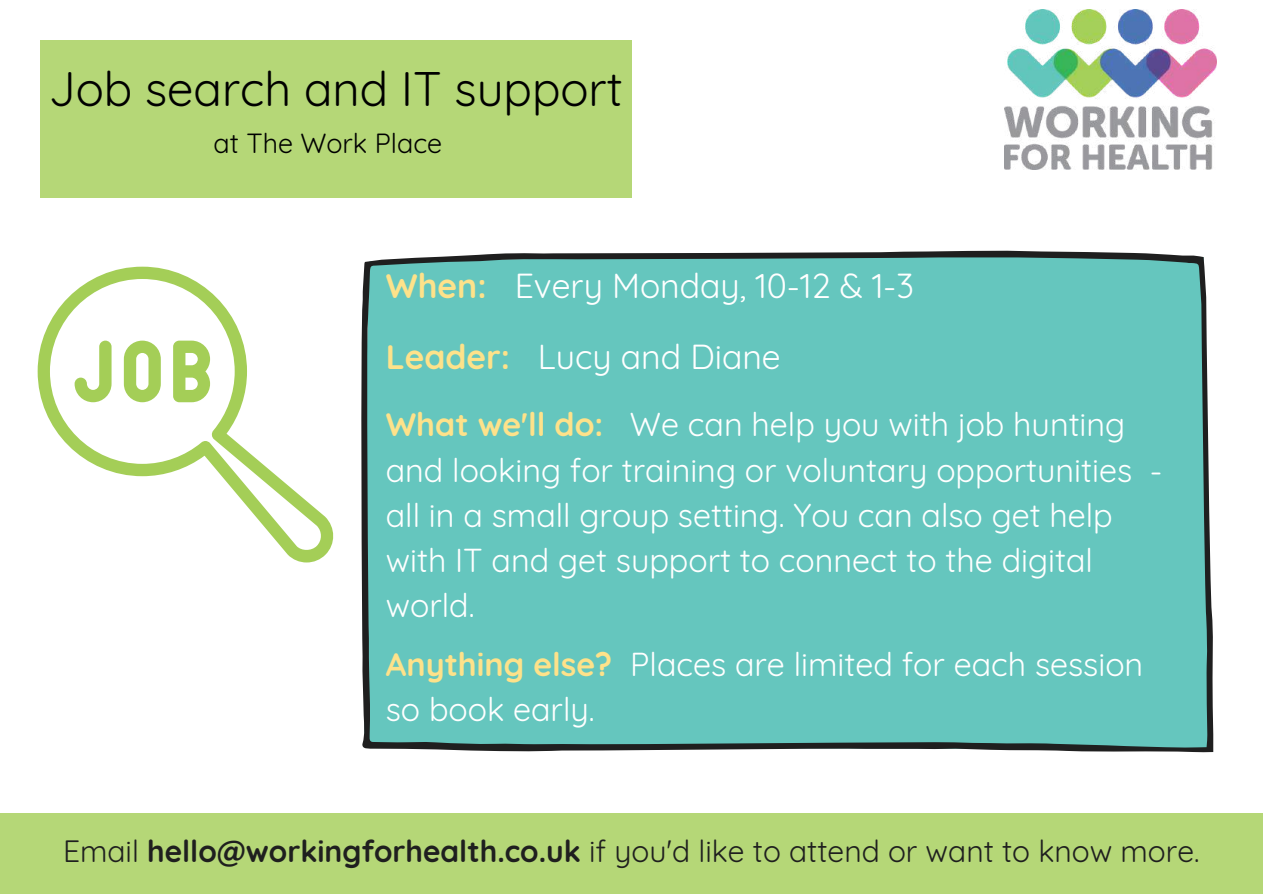
<style>
.page{position:relative;width:1263px;height:894px;background:#fff}
.page>*{position:absolute;margin:0;border:0;box-sizing:border-box;transform-origin:0 0}
.t1{font:47.25px "Quicksand";color:#000}
.t2{font:33.9px/70.7px "Quicksand";color:#fff}
.t3{font:32.4px/45px "Quicksand";color:#fff}
.t4{font:30px "Quicksand";color:#1f1f1f}
.t5{font:27px "Quicksand";color:#000}
.s1{font-weight:700;color:#fee28a}
.s2{font-weight:700}
</style>
<div class="page">
<div style="left:361px;top:251px;width:853px;height:501px;background:#65c6be"></div>
<div style="left:40px;top:40px;width:592px;height:157px;background:#b5d777"></div>
<img style="left:1005px;top:9px;width:211px;height:160px">
<div style="left:0;top:812px;width:1263px;height:81px;background:#b5d777"></div>
<svg style="left:38px;top:266px;width:296px;height:296px"></svg>
<svg style="left:75px;top:340px;width:37px;height:62px"></svg>
<svg style="left:124px;top:340px;width:37px;height:62px"></svg>
<svg style="left:173px;top:340px;width:37px;height:62px"></svg>
<h1 class="t1" style="left:49px;top:58px;width:576px">Job search and IT support</h1>
<p class="t5" style="left:214px;top:126px;width:230px">at The Work Place</p>
<p class="t2" style="left:386px;top:250px;width:530px"><span class="s1">When:</span> Every Monday, 10-12 &amp; 1-3<br><span class="s1">Leader:</span> Lucy and Diane</p>
<p class="t3" style="left:386px;top:401px;width:778px"><span class="s1">What we'll do:</span> We can help you with job hunting and looking for training or voluntary opportunities - all in a small group setting. You can also get help with IT and get support to connect to the digital world.</p>
<p class="t3" style="left:386px;top:640px;width:759px"><span class="s1">Anything else?</span> Places are limited for each session so book early.</p>
<p class="t4" style="left:63px;top:831px;width:1138px">Email <span class="s2">hello@workingforhealth.co.uk</span> if you'd like to attend or want to know more.</p>
</div>
